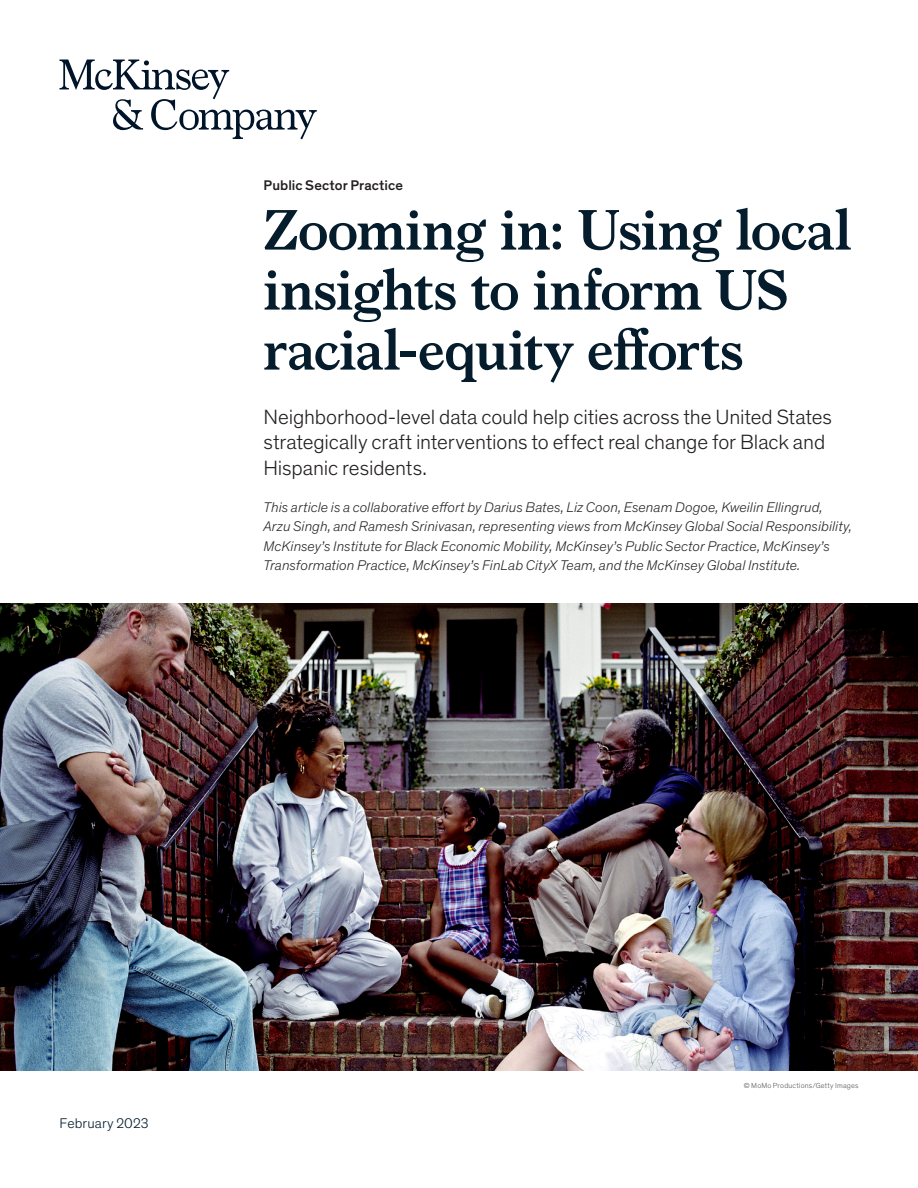
<style>
.page{position:relative;width:918px;height:1188px;background:#fff}
.page>*{position:absolute;margin:0;border:0;box-sizing:border-box;transform-origin:0 0}
.Title_of_article-dee{font:700 57px/60px "Bower";letter-spacing:-.005em;color:#051c2c}
.Standfirst-Dek_McKin{font:300 21px/25.5px "Mc Kinsey Sans";letter-spacing:-.005em;color:#231f20}
.Author_byline{font:italic 300 14.25px/19.5px "Mc Kinsey Sans";letter-spacing:.005em;color:#231f20}
.Eyebrow{font:500 14.25px "Mc Kinsey Sans";letter-spacing:.005em;color:#231f20}
.Cover_date_-_Deep_bl{font:300 14.25px "Mc Kinsey Sans";letter-spacing:.005em;color:#051c2c}
.Art_Photo_credit{font:300 7.5px "Mc Kinsey Sans";letter-spacing:.02em;color:#57585a}
</style>
<div class="page">
<img style="left:0;top:604px;width:918px;height:466px">
<svg style="left:60px;top:60px;width:257px;height:79px"></svg>
<p class="Eyebrow" style="left:264px;top:174px;width:141px">Public Sector Practice</p>
<p class="Title_of_article-dee" style="left:264px;top:196px;width:589px">Zooming in: Using local insights to inform US racial-equity efforts</p>
<p class="Standfirst-Dek_McKin" style="left:264px;top:403px;width:570px">Neighborhood-level data could help cities across the United States strategically craft interventions to effect real change for Black and<br>Hispanic residents.</p>
<p class="Author_byline" style="left:264px;top:497px;width:590px">This article is a collaborative effort by Darius Bates, Liz Coon, Esenam Dogoe, Kweilin Ellingrud, Arzu Singh, and Ramesh Srinivasan, representing views from McKinsey Global Social Responsibility, McKinsey’s Institute for Black Economic Mobility, McKinsey’s Public Sector Practice, McKinsey’s Transformation Practice, McKinsey’s FinLab CityX Team, and the McKinsey Global Institute.</p>
<p class="Cover_date_-_Deep_bl" style="left:60px;top:1113px;width:91px">February 2023</p>
<p class="Art_Photo_credit" style="left:744px;top:1080px;width:116px">© MoMo Productions/Getty Images</p>
</div>
